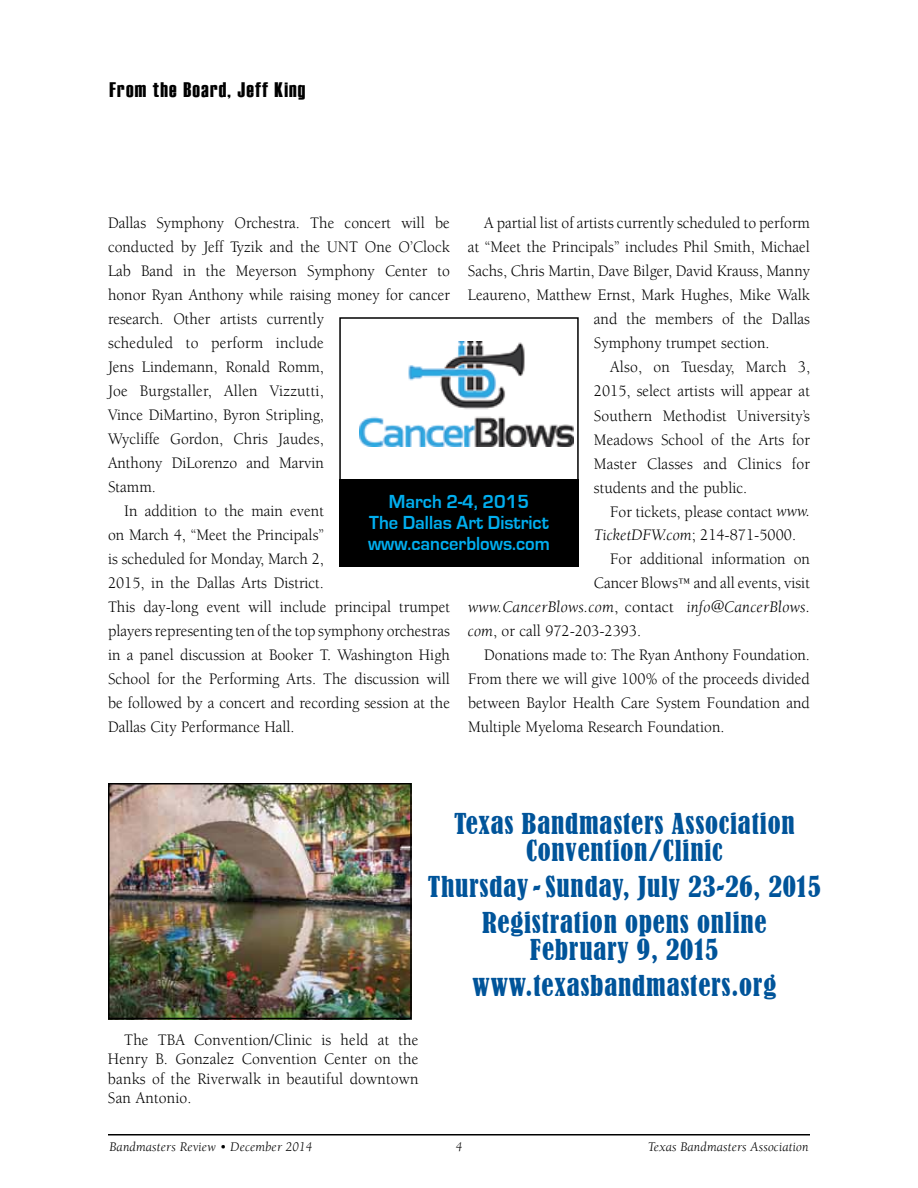
<style>
.page{position:relative;width:918px;height:1188px;background:#fff}
.page>*{position:absolute;margin:0;border:0;box-sizing:border-box;transform-origin:0 0}
.t1{font:condensed 27px/36px "Bernard";letter-spacing:.03em;color:#00549a;text-align:center}
.t2{font:21px "Haettenschweiler";letter-spacing:.06em;color:#000}
.t3{font:700 19.5px/21px "Eurostile";color:#00aeef;text-align:center;scale:.95 1}
.t4{font:16.5px/19.5px "Berkeley";color:#000;text-align:justify;scale:.95 1}
.t5{font:italic 16.5px "Berkeley";letter-spacing:.01em;color:#000}
.t6{font:italic 13.5px "Berkeley";letter-spacing:.01em;color:#000}
.s1{font-style:italic}
.s2{font-size:13.5px}
.s3{font-style:normal}
</style>
<div class="page">
<hr style="left:108px;top:1134px;width:702px;height:2px;background:#000">
<img style="left:359px;top:342px;width:215px;height:105px">
<div style="left:339px;top:317px;width:240px;height:230px;border:2px solid #000"></div>
<div style="left:339px;top:479px;width:240px;height:88px;background:#000"></div>
<img style="left:111px;top:786px;width:298px;height:230px">
<div style="left:108px;top:783px;width:304px;height:236px;border:2px solid #000"></div>
<p class="t2" style="left:110px;top:78px;width:197px">From the Board, Jeff King</p>
<p class="t4" style="left:108px;top:214px;width:361px">Dallas Symphony Orchestra. The concert will be</p>
<p class="t4" style="left:108px;top:238px;width:361px">conducted by Jeff Tyzik and the UNT One O’Clock</p>
<p class="t4" style="left:108px;top:262px;width:361px">Lab Band in the Meyerson Symphony Center to</p>
<p class="t4" style="left:108px;top:286px;width:361px">honor Ryan Anthony while raising money for cancer</p>
<p class="t4" style="left:108px;top:310px;width:229px">research. Other artists currently</p>
<p class="t4" style="left:108px;top:334px;width:229px">scheduled to perform include</p>
<p class="t4" style="left:108px;top:358px;width:229px">Jens Lindemann, Ronald Romm,</p>
<p class="t4" style="left:108px;top:382px;width:229px">Joe Burgstaller, Allen Vizzutti,</p>
<p class="t4" style="left:108px;top:406px;width:229px">Vince DiMartino, Byron Stripling,</p>
<p class="t4" style="left:108px;top:430px;width:229px">Wycliffe Gordon, Chris Jaudes,</p>
<p class="t4" style="left:108px;top:454px;width:229px">Anthony DiLorenzo and Marvin</p>
<p class="t4" style="left:108px;top:478px;width:52px">Stamm.</p>
<p class="t4" style="left:124px;top:502px;width:212px">In addition to the main event</p>
<p class="t4" style="left:108px;top:526px;width:229px">on March 4, “Meet the Principals”</p>
<p class="t4" style="left:108px;top:550px;width:229px">is scheduled for Monday, March 2,</p>
<p class="t4" style="left:108px;top:574px;width:229px">2015, in the Dallas Arts District.</p>
<p class="t4" style="left:108px;top:598px;width:362px">This day-long event will include principal trumpet</p>
<p class="t4" style="left:108px;top:622px;width:361px">players representing ten of the top symphony orchestras</p>
<p class="t4" style="left:108px;top:646px;width:362px">in a panel discussion at Booker T. Washington High</p>
<p class="t4" style="left:108px;top:670px;width:361px">School for the Performing Arts. The discussion will</p>
<p class="t4" style="left:108px;top:694px;width:362px">be followed by a concert and recording session at the</p>
<p class="t4" style="left:108px;top:718px;width:198px">Dallas City Performance Hall.</p>
<p class="t4" style="left:484px;top:214px;width:344px">A partial list of artists currently scheduled to perform</p>
<p class="t4" style="left:468px;top:238px;width:362px">at “Meet the Principals” includes Phil Smith, Michael</p>
<p class="t4" style="left:468px;top:262px;width:362px">Sachs, Chris Martin, Dave Bilger, David Krauss, Manny</p>
<p class="t4" style="left:468px;top:286px;width:362px">Leaureno, Matthew Ernst, Mark Hughes, Mike Walk</p>
<p class="t4" style="left:594px;top:310px;width:229px">and the members of the Dallas</p>
<p class="t4" style="left:594px;top:334px;width:186px">Symphony trumpet section.</p>
<p class="t4" style="left:610px;top:358px;width:212px">Also, on Tuesday, March 3,</p>
<p class="t4" style="left:594px;top:382px;width:229px">2015, select artists will appear at</p>
<p class="t4" style="left:594px;top:406px;width:229px">Southern Methodist University’s</p>
<p class="t4" style="left:594px;top:430px;width:229px">Meadows School of the Arts for</p>
<p class="t4" style="left:594px;top:454px;width:229px">Master Classes and Clinics for</p>
<p class="t4" style="left:594px;top:478px;width:163px">students and the public.</p>
<p class="t4" style="left:610px;top:502px;width:212px">For tickets, please contact <span class="s1">www.</span></p>
<p class="t4" style="left:594px;top:526px;width:214px"><span class="s1">TicketDFW.com</span>; 214-871-5000.</p>
<p class="t4" style="left:610px;top:550px;width:212px">For additional information on</p>
<p class="t4" style="left:594px;top:574px;width:229px">Cancer Blows<span class="s2">™</span> and all events, visit</p>
<p class="t5" style="left:468px;top:599px;width:343px">www.CancerBlows.com<span class="s3">, contact</span> info@CancerBlows.</p>
<p class="t4" style="left:468px;top:622px;width:184px"><span class="s1">com</span>, or call 972-203-2393.</p>
<p class="t4" style="left:484px;top:646px;width:344px">Donations made to: The Ryan Anthony Foundation.</p>
<p class="t4" style="left:468px;top:670px;width:361px">From there we will give 100% of the proceeds divided</p>
<p class="t4" style="left:468px;top:694px;width:362px">between Baylor Health Care System Foundation and</p>
<p class="t4" style="left:468px;top:718px;width:272px">Multiple Myeloma Research Foundation.</p>
<p class="t3" style="left:368px;top:491px;width:193px">March 2-4, 2015<br>The Dallas Art District www.cancerblows.com</p>
<p class="t1" style="left:454px;top:810px;width:342px;line-height:27px">Texas Bandmasters Association<br>Convention/Clinic</p>
<p class="t1" style="left:428px;top:869px;width:395px">Thursday -Sunday, July 23-26, 2015<br>Registration opens online</p>
<p class="t1" style="left:472px;top:932px;width:305px">February 9, 2015 www.texasbandmasters.org</p>
<p class="t4" style="left:108px;top:1030px;width:328px;text-indent:16px">The TBA Convention/Clinic is held at the Henry B. Gonzalez Convention Center on the banks of the Riverwalk in beautiful downtown San Antonio.</p>
<p class="t6" style="left:110px;top:1140px;width:204px">Bandmasters Review • December 2014</p>
<p class="t6" style="left:456px;top:1140px;width:8px">4</p>
<p class="t6" style="left:648px;top:1140px;width:162px">Texas Bandmasters Association</p>
</div>
